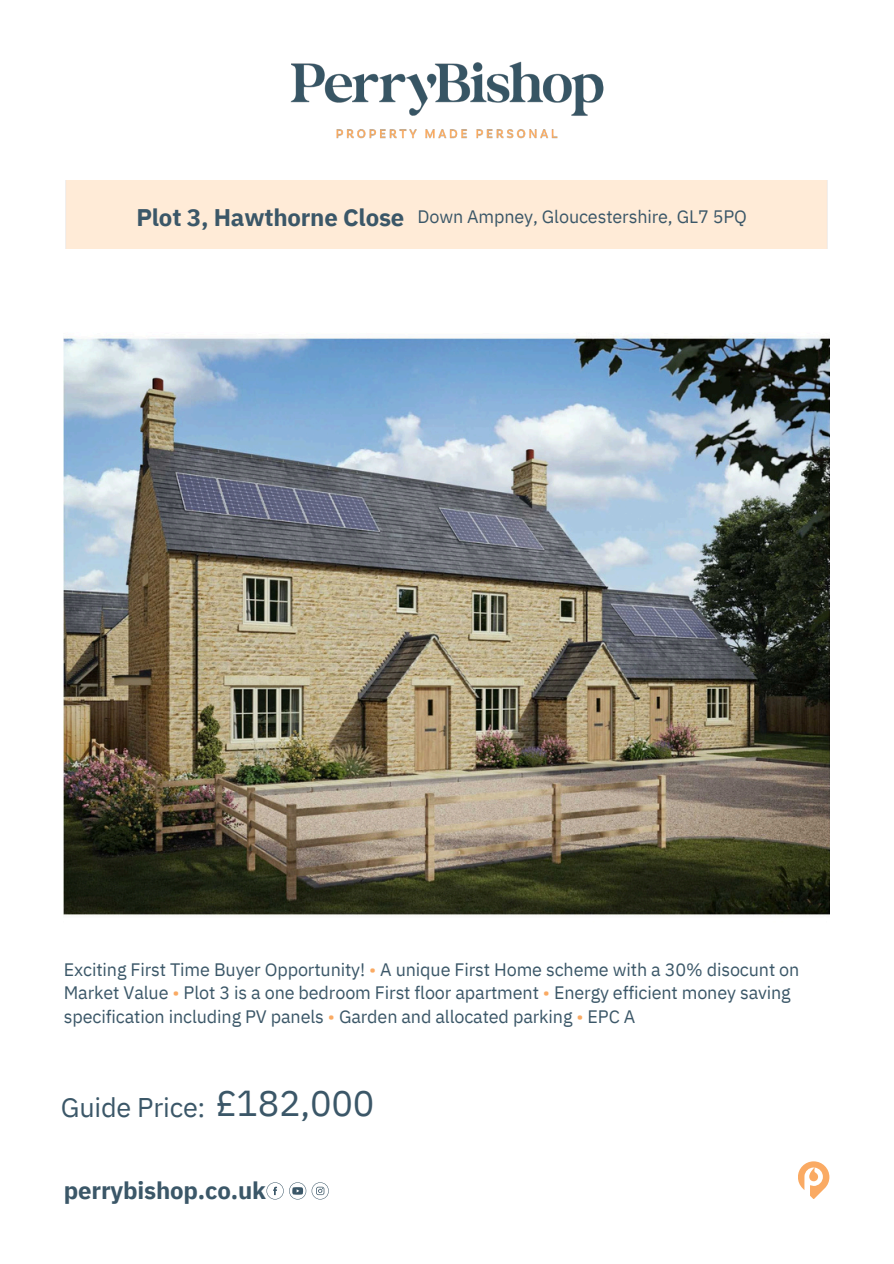
<style>
.page{position:relative;width:894px;height:1264px;background:#fff}
.page>*{position:absolute;margin:0;border:0;box-sizing:border-box;transform-origin:0 0}
.t1{font:36px "IBM Plex Sans";letter-spacing:-.01em;color:#3b5768}
.t2{font:27px "IBM Plex Sans";letter-spacing:-.01em;color:#3b5768}
.t3{font:700 24px "IBM Plex Sans";letter-spacing:-.01em;color:#3b5768}
.t4{font:18px/23.7px "IBM Plex Sans";letter-spacing:-.01em;color:#3b5768}
.s1{color:#faaa63}
</style>
<div class="page">
<img style="left:64px;top:181px;width:765px;height:735px">
<svg style="left:266px;top:1182px;width:17px;height:17px"></svg>
<svg style="left:289px;top:1182px;width:40px;height:17px"></svg>
<img style="left:290px;top:61px;width:314px;height:78px">
<svg style="left:798px;top:1161px;width:31px;height:38px"></svg>
<p class="t3" style="left:136px;top:201px;width:269px">Plot 3, Hawthorne Close</p>
<p class="t4" style="left:417px;top:204px;width:331px">Down Ampney, Gloucestershire, GL7 5PQ</p>
<h2 class="t4" style="left:64px;top:956px;width:737px">Exciting First Time Buyer Opportunity! <span class="s1">•</span> A unique First Home scheme with a 30% disocunt on<br>Market Value <span class="s1">•</span> Plot 3 is a one bedroom First floor apartment <span class="s1">•</span> Energy efficient money saving specification including PV panels <span class="s1">•</span> Garden and allocated parking <span class="s1">•</span> EPC A</h2>
<h1 class="t2" style="left:61px;top:1089px;width:146px">Guide Price:</h1>
<h3 class="t1" style="left:215px;top:1078px;width:160px">£182,000</h3>
<p class="t3" style="left:64px;top:1174px;width:203px">perrybishop.co.uk</p>
</div>
